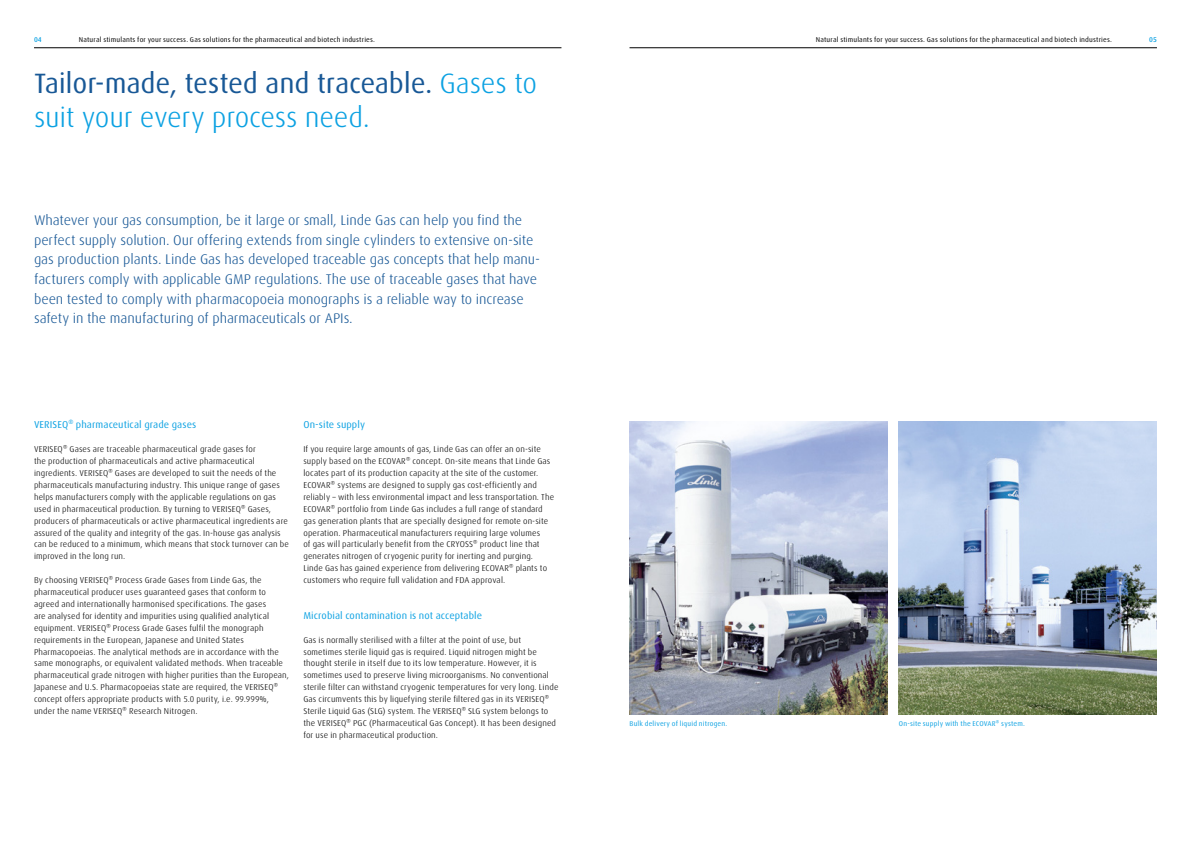
<style>
.page{position:relative;width:1191px;height:842px;background:#fff}
.page>*{position:absolute;margin:0;border:0;box-sizing:border-box;transform-origin:0 0}
.t1{font:300 28px/33.6px "Linde Dax Global";letter-spacing:-.015em;color:#0ba1e2}
.t2{font:300 14px/19.6px "Linde Dax Global";letter-spacing:-.005em;color:#185896}
.t3{font:10px "Linde Dax Global";letter-spacing:.005em;color:#0ba1e2}
.t4{font:300 8.5px/11.9px "Linde Dax Global";letter-spacing:.01em;color:#000}
.t5{font:7px "Linde Dax Global";letter-spacing:.02em;color:#000}
.t6{font:7px "Linde Dax Global";letter-spacing:.02em;color:#0ba1e2}
.t7{font:500 7px "Linde Dax Global";color:#0ba1e2}
.s1{font-weight:400;color:#185896}
</style>
<div class="page">
<img style="left:629px;top:421px;width:258px;height:293px">
<img style="left:899px;top:421px;width:258px;height:293px">
<hr style="left:629px;top:48px;width:528px;height:1px;background:#000">
<hr style="left:34px;top:48px;width:527px;height:1px;background:#000">
<p class="t5" style="left:79px;top:35px;width:298px">Natural stimulants for your success. Gas solutions for the pharmaceutical and biotech industries.</p>
<p class="t5" style="left:816px;top:35px;width:298px">Natural stimulants for your success. Gas solutions for the pharmaceutical and biotech industries.</p>
<p class="t7" style="left:34px;top:35px;width:9px">04</p>
<h1 class="t1" style="left:34px;top:67px;width:504px"><span class="s1">Tailor-made, tested and traceable.</span> Gases to suit your every process need.</h1>
<p class="t2" style="left:34px;top:211px;width:505px">Whatever your gas consumption, be it large or small, Linde Gas can help you find the perfect supply solution. Our offering extends from single cylinders to extensive on-site gas production plants. Linde Gas has developed traceable gas concepts that help manu&shy;facturers comply with applicable GMP regulations. The use of traceable gases that have been tested to comply with pharmacopoeia monographs is a reliable way to increase safety in the manufacturing of pharmaceuticals or APIs.</p>
<p class="t3" style="left:34px;top:419px;width:164px">VERISEQ® pharmaceutical grade gases</p>
<p class="t4" style="left:34px;top:443px;width:256px">VERISEQ® Gases are traceable pharmaceutical grade gases for<br>the production of pharmaceuticals and active pharmaceutical ingredients. VERISEQ® Gases are developed to suit the needs of the pharmaceuticals manufacturing industry. This unique range of gases helps manufacturers comply with the applicable regulations on gas used in pharmaceutical production. By turning to VERISEQ® Gases, producers of pharmaceuticals or active pharmaceutical ingredients are assured of the quality and integrity of the gas. In-house gas analysis can be reduced to a minimum, which means that stock turnover can be improved in the long run.</p>
<p class="t4" style="left:34px;top:574px;width:256px">By choosing VERISEQ® Process Grade Gases from Linde Gas, the pharmaceutical producer uses guaranteed gases that conform to agreed and internationally harmonised specifications. The gases<br>are analysed for identity and impurities using qualified analytical equipment. VERISEQ® Process Grade Gases fulfil the monograph requirements in the European, Japanese and United States Pharmacopoeias. The analytical methods are in accordance with the same monographs, or equivalent validated methods. When traceable pharmaceutical grade nitrogen with higher purities than the European, Japanese and U.S. Pharmacopoeias state are required, the VERISEQ® concept offers appropriate products with 5.0 purity, i.e. 99.999%, under the name VERISEQ® Research Nitrogen.</p>
<p class="t3" style="left:303px;top:419px;width:63px">On-site supply</p>
<p class="t4" style="left:303px;top:443px;width:252px">If you require large amounts of gas, Linde Gas can offer an on-site supply based on the ECOVAR® concept. On-site means that Linde Gas locates part of its production capacity at the site of the customer.<br>ECOVAR® systems are designed to supply gas cost-efficiently and reliably – with less environmental impact and less transportation. The ECOVAR® portfolio from Linde Gas includes a full range of standard gas generation plants that are specially designed for remote on-site operation. Pharmaceutical manufacturers requiring large volumes<br>of gas will particularly benefit from the CRYOSS® product line that generates nitrogen of cryogenic purity for inerting and purging.<br>Linde Gas has gained experience from delivering ECOVAR® plants to customers who require full validation and FDA approval.</p>
<p class="t3" style="left:303px;top:610px;width:180px">Microbial contamination is not acceptable</p>
<p class="t4" style="left:303px;top:634px;width:256px">Gas is normally sterilised with a filter at the point of use, but sometimes sterile liquid gas is required. Liquid nitrogen might be thought sterile in itself due to its low temperature. However, it is sometimes used to preserve living microorganisms. No conventional sterile filter can withstand cryogenic temperatures for very long. Linde Gas circumvents this by liquefying sterile filtered gas in its VERISEQ® Sterile Liquid Gas (SLG) system. The VERISEQ® SLG system belongs to the VERISEQ® PGC (Pharmaceutical Gas Concept). It has been designed for use in pharmaceutical production.</p>
<p class="t6" style="left:629px;top:719px;width:99px">Bulk delivery of liquid nitrogen.</p>
<p class="t6" style="left:899px;top:719px;width:127px">On-site supply with the ECOVAR® system.</p>
<p class="t7" style="left:1149px;top:35px;width:9px">05</p>
</div>
